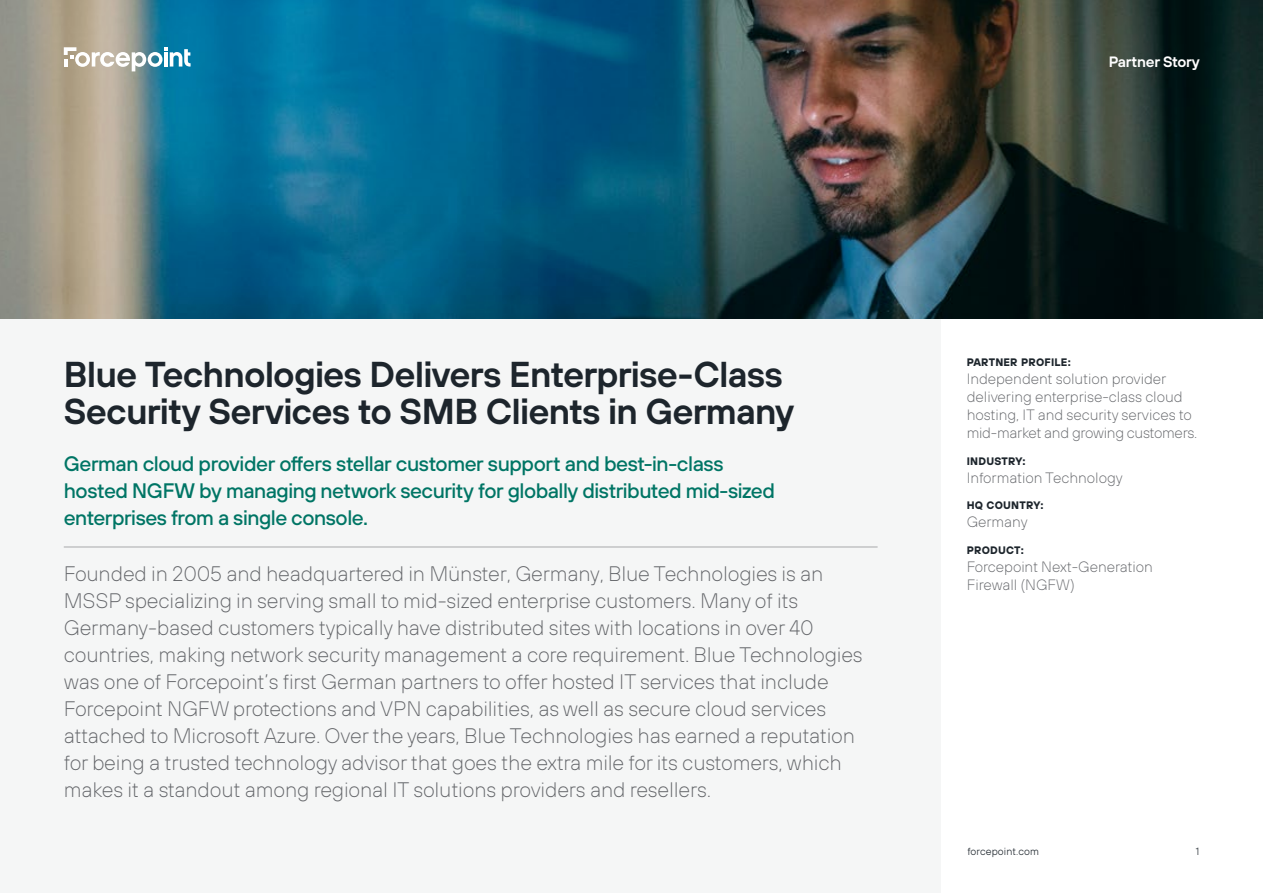
<style>
.page{position:relative;width:1263px;height:893px;background:#fff}
.page>*{position:absolute;margin:0;border:0;box-sizing:border-box;transform-origin:0 0}
.t1{font:600 36px/37.5px "FP Sans";letter-spacing:-.025em;color:#1d252c}
.t2{font:200 21px/27px "FP Sans";letter-spacing:-.01em;color:#636569}
.t3{font:500 21px/27px "FP Sans";letter-spacing:-.02em;color:#007565}
.t4{font:200 15px/18px "FP Sans";letter-spacing:-.005em;color:#636569}
.t5{font:600 15px "FP Sans";letter-spacing:-.015em;color:#fff}
.t6{font:700 10.8px "FP Sans";letter-spacing:.02em;color:#1d252c}
.t7{font:300 10.5px "FP Sans";letter-spacing:.01em;color:#1d252c}
</style>
<div class="page">
<div style="left:0;top:0;width:941px;height:893px;background:#f5f6f6"></div>
<img style="left:0;top:0;width:1263px;height:319px">
<svg style="left:64px;top:47px;width:127px;height:24px"></svg>
<hr style="left:64px;top:547px;width:813px;height:1px;background:#a7a8aa">
<p class="t5" style="left:1109px;top:51px;width:92px">Partner Story</p>
<h1 class="t1" style="left:64px;top:354px;width:732px">Blue Technologies Delivers Enterprise-Class<br>Security Services to SMB Clients in Germany</h1>
<p class="t3" style="left:64px;top:450px;width:713px">German cloud provider offers stellar customer support and best-in-class hosted NGFW by managing network security for globally distributed mid-sized enterprises from a single console.</p>
<p class="t2" style="left:64px;top:560px;width:800px">Founded in 2005 and headquartered in Münster, Germany, Blue Technologies is an MSSP specializing in serving small to mid-sized enterprise customers. Many of its Germany-based customers typically have distributed sites with locations in over 40 countries, making network security management a core requirement. Blue Technologies was one of Forcepoint’s first German partners to offer hosted IT services that include Forcepoint NGFW protections and VPN capabilities, as well as secure cloud services attached to Microsoft Azure. Over the years, Blue Technologies has earned a reputation for being a trusted technology advisor that goes the extra mile for its customers, which makes it a standout among regional IT solutions providers and resellers.</p>
<p class="t6" style="left:967px;top:355px;width:106px">PARTNER PROFILE:</p>
<p class="t4" style="left:967px;top:370px;width:232px">Independent solution provider delivering enterprise-class cloud hosting, IT and security services to mid-market and growing customers.</p>
<p class="t6" style="left:967px;top:454px;width:60px">INDUSTRY:</p>
<p class="t4" style="left:967px;top:468px;width:157px">Information Technology</p>
<p class="t6" style="left:967px;top:498px;width:78px">HQ COUNTRY:</p>
<p class="t4" style="left:967px;top:513px;width:62px">Germany</p>
<p class="t6" style="left:967px;top:543px;width:59px">PRODUCT:</p>
<p class="t4" style="left:967px;top:557px;width:188px">Forcepoint Next-Generation<br>Firewall (NGFW)</p>
<p class="t7" style="left:967px;top:844px;width:73px">forcepoint.com</p>
<p class="t7" style="left:1196px;top:844px;width:5px">1</p>
</div>
